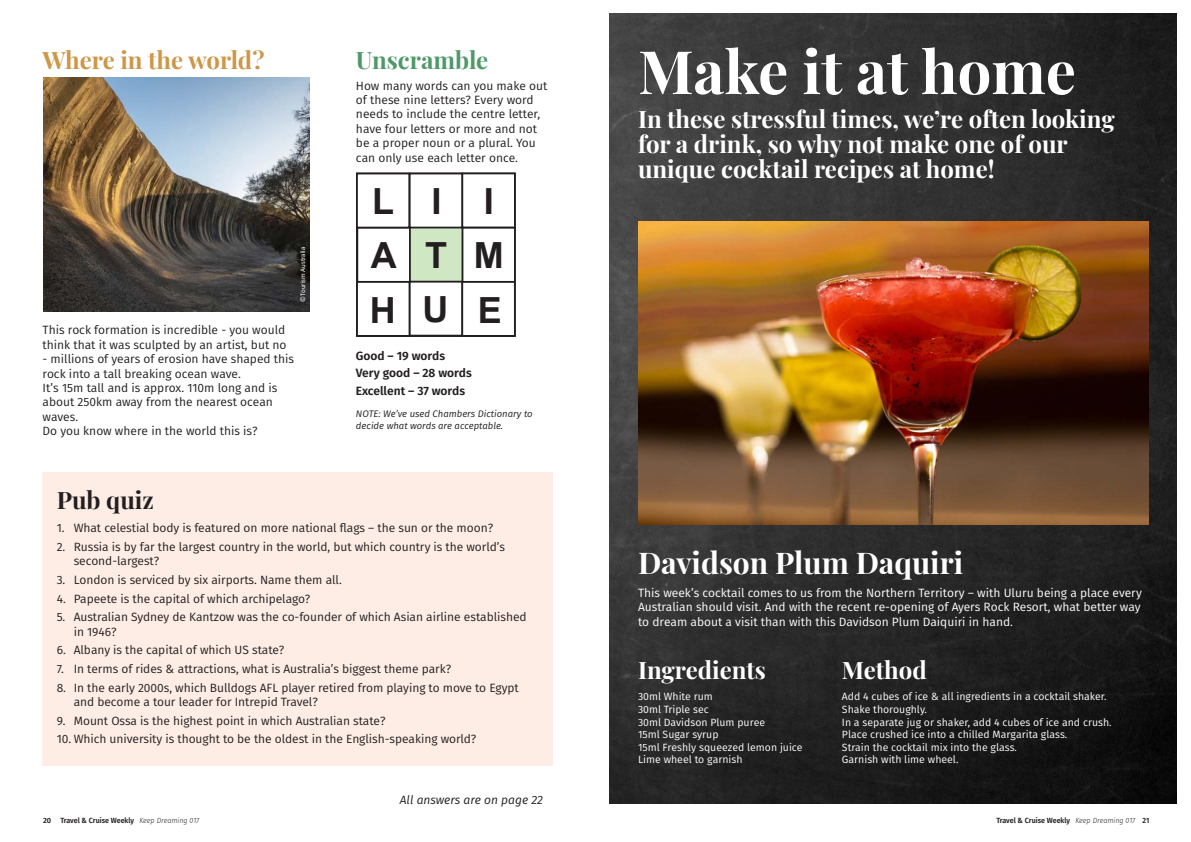
<style>
.page{position:relative;width:1191px;height:842px;background:#fff}
.page>*{position:absolute;margin:0;border:0;box-sizing:border-box;transform-origin:0 0}
.TCW_title{font:700 60px "Playfair Display";color:#fff}
.breakout{font:700 36px "Arial";color:#231f20}
.TCW_headline{font:700 30px "Playfair Display";color:#fff}
.TCW_mini_head{font:700 24px/25px "Playfair Display";color:#fff}
.TD_lead_story_headli{font:700 24px "Playfair Display";letter-spacing:-.005em;color:#ce9747}
.TD_lead_story_headli-2{font:700 24px "Playfair Display";color:#4e9969}
.TCW_mini_head-2{font:700 24px "Playfair Display";color:#231f20}
.TCW_body{font:12px/14.4px "Fira Sans";letter-spacing:-.005em;color:#231f20}
.TCW_body-2{font:12px/14.4px "Fira Sans";color:#fff;text-align:justify}
.TCW_body-3{font:600 12px "Fira Sans";color:#231f20}
.TCW_body-4{font:italic 12px "Fira Sans";color:#231f20}
.TCW_body-5{font:10.5px "Fira Sans";color:#fff}
.TCW_body-6{font:italic 9.5px/11.4px "Fira Sans";color:#231f20}
.t1{font:600 7.5px "Fira Sans";color:#231f20}
.t2{font:600 7.5px "Fira Sans";color:#231f20;scale:.95 1}
.TD_subsequent_paragr{font:7px "Calibri";color:#fff}
.s1{font-weight:300;font-style:italic}
</style>
<div class="page">
<img style="left:609px;top:14px;width:567px;height:789px">
<img style="left:638px;top:221px;width:510px;height:304px">
<div style="left:43px;top:472px;width:510px;height:294px;background:#fdede5"></div>
<img style="left:43px;top:77px;width:267px;height:235px">
<div style="left:356px;top:173px;width:54px;height:55px;border:2px solid #231f20"></div>
<div style="left:409px;top:173px;width:54px;height:55px;border:2px solid #231f20"></div>
<div style="left:356px;top:227px;width:54px;height:56px;border:2px solid #231f20"></div>
<div style="left:410px;top:228px;width:52px;height:54px;background:#cfe7c3"></div>
<div style="left:409px;top:227px;width:54px;height:56px;border:2px solid #231f20"></div>
<div style="left:461px;top:227px;width:54px;height:56px;border:2px solid #231f20"></div>
<div style="left:356px;top:281px;width:54px;height:56px;border:2px solid #231f20"></div>
<div style="left:409px;top:281px;width:54px;height:55px;border:2px solid #231f20"></div>
<div style="left:461px;top:281px;width:54px;height:56px;border:2px solid #231f20"></div>
<div style="left:461px;top:173px;width:54px;height:55px;border:2px solid #231f20"></div>
<p class="TD_lead_story_headli" style="left:43px;top:42px;width:223px">Where in the world?</p>
<p class="TD_subsequent_paragr" style="left:298px;top:302px;width:56px;rotate:-90deg">©Tourism Australia</p>
<p class="TCW_body" style="left:43px;top:323px;width:245px">This rock formation is incredible - you would think that it was sculpted by an artist, but no</p>
<p class="TCW_body" style="left:43px;top:351px;width:253px">- millions of years of erosion have shaped this rock into a tall breaking ocean wave.</p>
<p class="TCW_body" style="left:43px;top:380px;width:236px">It’s 15m tall and is approx. 110m long and is about 250km away from the nearest ocean waves.</p>
<p class="TCW_body" style="left:43px;top:423px;width:217px">Do you know where in the world this is?</p>
<p class="TD_lead_story_headli-2" style="left:356px;top:42px;width:134px">Unscramble</p>
<p class="TCW_body" style="left:356px;top:78px;width:193px">How many words can you make out of these nine letters? Every word needs to include the centre letter, have four letters or more and not be a proper noun or a plural. You can only use each letter once.</p>
<p class="breakout" style="left:372px;top:176px;width:24px">L</p>
<p class="breakout" style="left:431px;top:176px;width:12px">I</p>
<p class="breakout" style="left:484px;top:176px;width:12px">I</p>
<p class="breakout" style="left:371px;top:230px;width:27px">A</p>
<p class="breakout" style="left:370px;top:285px;width:27px">H</p>
<p class="breakout" style="left:425px;top:230px;width:24px">T</p>
<p class="breakout" style="left:474px;top:230px;width:31px">M</p>
<p class="breakout" style="left:422px;top:284px;width:27px">U</p>
<p class="breakout" style="left:478px;top:285px;width:26px">E</p>
<p class="TCW_body-3" style="left:356px;top:346px;width:91px">Good – 19 words</p>
<p class="TCW_body-3" style="left:356px;top:363px;width:118px">Very good – 28 words</p>
<p class="TCW_body-3" style="left:356px;top:380px;width:111px">Excellent – 37 words</p>
<p class="TCW_body-6" style="left:356px;top:408px;width:178px">NOTE: We’ve used Chambers Dictionary to decide what words are acceptable.</p>
<p class="TCW_mini_head-2" style="left:57px;top:481px;width:99px">Pub quiz</p>
<p class="TCW_body" style="left:57px;top:521px;width:438px">1. What celestial body is featured on more national flags – the sun or the moon?</p>
<p class="TCW_body" style="left:74px;top:539px;width:433px;text-indent:-17px">2. Russia is by far the largest country in the world, but which country is the world’s second-largest?</p>
<p class="TCW_body" style="left:57px;top:572px;width:287px">3. London is serviced by six airports. Name them all.</p>
<p class="TCW_body" style="left:57px;top:591px;width:255px">4. Papeete is the capital of which archipelago?</p>
<p class="TCW_body" style="left:74px;top:610px;width:454px;text-indent:-17px">5. Australian Sydney de Kantzow was the co-founder of which Asian airline established in 1946?</p>
<p class="TCW_body" style="left:57px;top:643px;width:229px">6. Albany is the capital of which US state?</p>
<p class="TCW_body" style="left:57px;top:661px;width:396px">7. In terms of rides &amp; attractions, what is Australia’s biggest theme park?</p>
<p class="TCW_body" style="left:74px;top:680px;width:447px;text-indent:-17px">8. In the early 2000s, which Bulldogs AFL player retired from playing to move to Egypt and become a tour leader for Intrepid Travel?</p>
<p class="TCW_body" style="left:57px;top:713px;width:330px">9. Mount Ossa is the highest point in which Australian state?</p>
<p class="TCW_body" style="left:57px;top:732px;width:421px">10. Which university is thought to be the oldest in the English-speaking world?</p>
<p class="TCW_body-4" style="left:400px;top:791px;width:145px">All answers are on page 22</p>
<p class="TCW_title" style="left:638px;top:24px;width:439px">Make it at home</p>
<p class="TCW_mini_head" style="left:638px;top:104px;width:478px">In these stressful times, we’re often looking for a drink, so why not make one of our unique cocktail recipes at home!</p>
<p class="TCW_headline" style="left:638px;top:539px;width:326px">Davidson Plum Daquiri</p>
<p class="TCW_body-2" style="left:638px;top:585px;width:505px">This week’s cocktail comes to us from the Northern Territory – with Uluru being a place every Australian should visit. And with the recent re-opening of Ayers Rock Resort, what better way to dream about a visit than with this Davidson Plum Daiquiri in hand.</p>
<p class="TCW_mini_head" style="left:638px;top:656px;width:129px">Ingredients</p>
<p class="TCW_body-5" style="left:638px;top:689px;width:76px">30ml White rum</p>
<p class="TCW_body-5" style="left:638px;top:701px;width:72px">30ml Triple sec</p>
<p class="TCW_body-5" style="left:638px;top:714px;width:129px">30ml Davidson Plum puree</p>
<p class="TCW_body-5" style="left:638px;top:727px;width:82px">15ml Sugar syrup</p>
<p class="TCW_body-5" style="left:638px;top:739px;width:166px">15ml Freshly squeezed lemon juice</p>
<p class="TCW_body-5" style="left:638px;top:752px;width:106px">Lime wheel to garnish</p>
<p class="TCW_mini_head" style="left:842px;top:656px;width:86px">Method</p>
<p class="TCW_body-5" style="left:842px;top:689px;width:266px">Add 4 cubes of ice &amp; all ingredients in a cocktail shaker.</p>
<p class="TCW_body-5" style="left:842px;top:701px;width:87px">Shake thoroughly.</p>
<p class="TCW_body-5" style="left:842px;top:714px;width:271px">In a separate jug or shaker, add 4 cubes of ice and crush.</p>
<p class="TCW_body-5" style="left:842px;top:727px;width:227px">Place crushed ice into a chilled Margarita glass.</p>
<p class="TCW_body-5" style="left:842px;top:739px;width:177px">Strain the cocktail mix into the glass.</p>
<p class="TCW_body-5" style="left:842px;top:752px;width:118px">Garnish with lime wheel.</p>
<p class="t1" style="left:43px;top:814px;width:158px">20 Travel &amp; Cruise Weekly <span class="s1">Keep Dreaming 017</span></p>
<p class="t2" style="left:996px;top:814px;width:162px">Travel &amp; Cruise Weekly <span class="s1">Keep Dreaming 017</span> 21</p>
</div>
